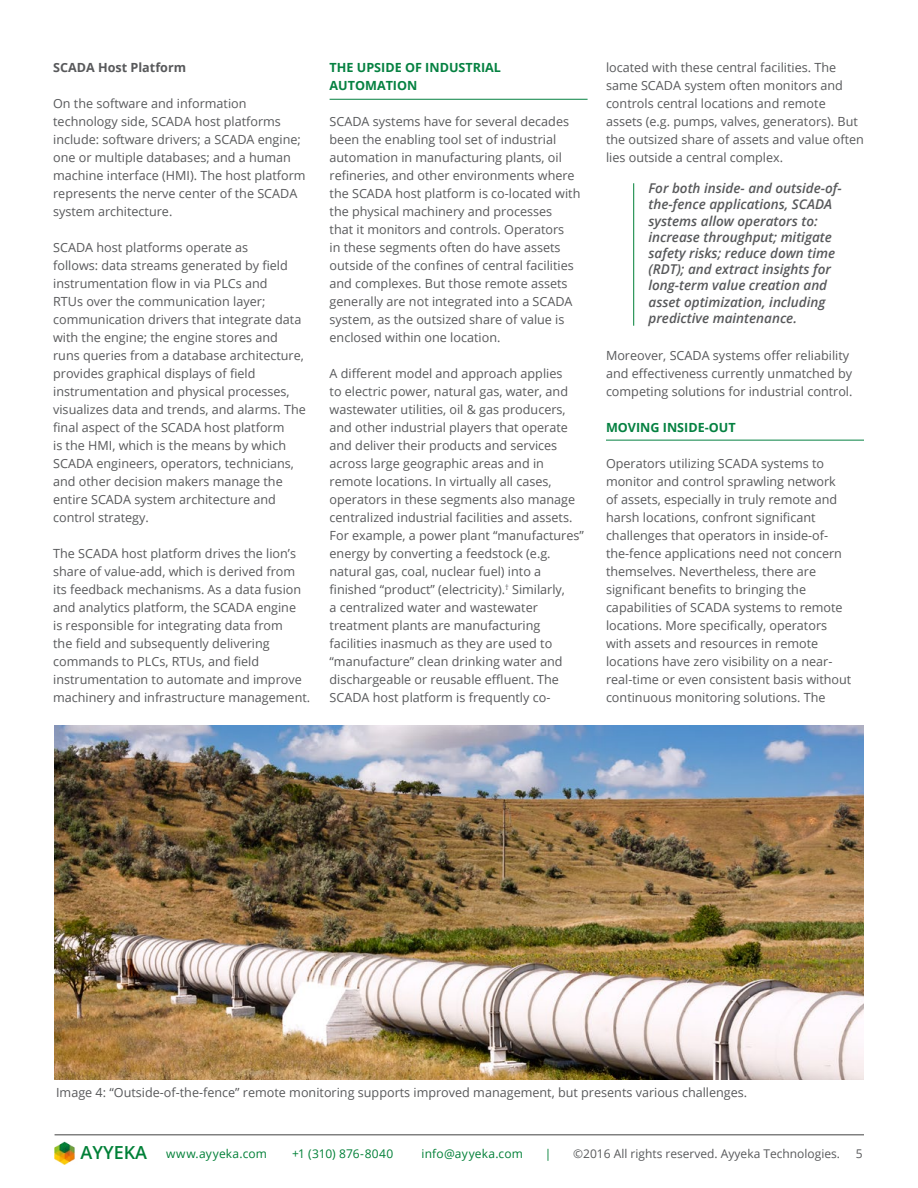
<style>
.page{position:relative;width:918px;height:1188px;background:#fff}
.page>*{position:absolute;margin:0;border:0;box-sizing:border-box;transform-origin:0 0}
.t1{font:600 18px "Open Sans";color:#008037}
.t2{font:italic 600 13.5px/16.2px "Open Sans";color:#58595b}
.t3{font:12.6px/18px "Open Sans";color:#58595b}
.t4{font:700 12.6px/18px "Open Sans";color:#058141}
.t5{font:700 12.6px "Open Sans";color:#58595b}
.t6{font:12px "Open Sans";letter-spacing:.015em;color:#008037}
.t7{font:12px "Open Sans";color:#58595b}
</style>
<div class="page">
<hr style="left:55px;top:1134px;width:809px;height:2px;background:#808080">
<img style="left:55px;top:1142px;width:20px;height:23px">
<hr style="left:330px;top:99px;width:258px;height:1px;background:#058141">
<hr style="left:606px;top:440px;width:258px;height:1px;background:#058141">
<img style="left:54px;top:726px;width:810px;height:354px">
<hr style="left:633px;top:183px;width:1px;height:143px;background:#008037">
<p class="t5" style="left:53px;top:59px;width:135px">SCADA Host Platform</p>
<p class="t3" style="left:53px;top:94px;width:254px">On the software and information technology side, SCADA host platforms include: software drivers a; SCADA engine; one or multiple databases; and a human machine interface (HMI .) The host platform represents the nerve center of the SCADA system architecture.</p>
<p class="t3" style="left:53px;top:238px;width:254px">SCADA host platforms operate as<br>follows: data streams generated by field instrumentation flow in via PLCs and<br>RTUs over the communication layer; communication drivers that integrate data with the engine; the engine stores and runs queries from a database architecture, provides graphical displays of field instrumentation and physical processes, visualizes data and trends, and alarms. The final aspect of the SCADA host platform<br>is the HMI, which is the means by which SCADA engineers, operators, technicians, and other decision makers manage the entire SCADA system architecture and control strategy.</p>
<p class="t3" style="left:53px;top:544px;width:259px">The SCADA host platform drives the lion s’ share of value-add, which is derived from its feedback mechanisms. As a data fusion and analytics platform, the SCADA engine<br>is responsible for integrating data from<br>the field and subsequently delivering commands to PLCs, RTUs, and field instrumentation to automate and improve machinery and infrastructure management.</p>
<p class="t4" style="left:330px;top:58px;width:173px">THE UPSIDE OF INDUSTRIAL<br>AUTOMATION</p>
<p class="t3" style="left:330px;top:112px;width:252px">SCADA systems have for several decades been the enabling tool set of industrial automation in manufacturing plants, oil refineries, and other environments where the SCADA host platform is co-located with the physical machinery and processes<br>that it monitors and controls. Operators<br>in these segments often do have assets outside of the confines of central facilities and complexes. But those remote assets generally are not integrated into a SCADA system, as the outsized share of value is enclosed within one location.</p>
<p class="t3" style="left:330px;top:364px;width:256px">A different model and approach applies<br>to electric power, natural gas, water, and wastewater utilities, oil &amp; gas producers, and other industrial players that operate and deliver their products and services across large geographic areas and in remote locations In. virtually all cases, operators in these segments also manage centralized industrial facilities and assets.<br>For example a, power plant “manufactures“ energy by converting a feedstock .g.e( natural gas, coal, nuclear fuel) into a finished “product” (electricity <sup>†</sup>. ( Similarly,<br>a centralized water and wastewater treatment plants are manufacturing facilities inasmuch as they are used to “manufacture” clean drinking water and dischargeable or reusable effluent. The</p>
<p class="t3" style="left:330px;top:688px;width:222px">SCADA host platform is frequently co-</p>
<p class="t3" style="left:606px;top:58px;width:259px">located with these central facilities. The same SCADA system often monitors and controls central locations and remote assets .g.e( pumps, valves, generators .) But the outsized share of assets and value often lies outside a central complex.</p>
<p class="t2" style="left:649px;top:196px;width:185px">the-fence applications, SCADA</p>
<p class="t2" style="left:649px;top:180px;width:195px">For both inside- and outside-of-</p>
<p class="t2" style="left:649px;top:212px;width:188px">systems allow operators to: increase throughput; mitigate safety risks; reduce down time (RDT); and extract insights for long-term value creation and asset optimization, including predictive maintenance.</p>
<p class="t3" style="left:606px;top:346px;width:248px">Moreover, SCADA systems offer reliability and effectiveness currently unmatched by competing solutions for industrial control.</p>
<p class="t4" style="left:606px;top:418px;width:131px">MOVING INSIDE-OUT</p>
<p class="t3" style="left:606px;top:454px;width:233px">Operators utilizing SCADA systems to monitor and control sprawling network of assets, especially in truly remote and harsh locations, confront significant</p>
<p class="t3" style="left:606px;top:544px;width:238px">the-fence applications need not concern</p>
<p class="t3" style="left:606px;top:526px;width:224px">challenges that operators in inside-of-</p>
<p class="t3" style="left:606px;top:562px;width:238px">themselves. Nevertheless, there are significant benefits to bringing the capabilities of SCADA systems to remote locations. More specifically, operators with assets and resources in remote</p>
<p class="t3" style="left:606px;top:670px;width:247px">real-time or even consistent basis without</p>
<p class="t3" style="left:606px;top:652px;width:228px">locations have zero visibility on a near-</p>
<p class="t3" style="left:606px;top:688px;width:221px">continuous monitoring solutions. The</p>
<p class="t3" style="left:56px;top:1083px;width:693px">Image 4: “Outside-of-the-fence” remote monitoring supports improved management, but presents various challenges.</p>
<h1 class="t1" style="left:81px;top:1141px;width:68px">AYYEKA</h1>
<p class="t6" style="left:166px;top:1146px;width:102px">www.ayyeka.com</p>
<p class="t6" style="left:292px;top:1146px;width:103px">+1 (310) 876-8040</p>
<p class="t6" style="left:422px;top:1146px;width:103px">info@ayyeka.com</p>
<p class="t6" style="left:545px;top:1146px;width:8px">|</p>
<p class="t7" style="left:573px;top:1146px;width:268px">©2016 All rights reserved. Ayyeka Technologies.</p>
<p class="t7" style="left:856px;top:1146px;width:8px">5</p>
</div>
